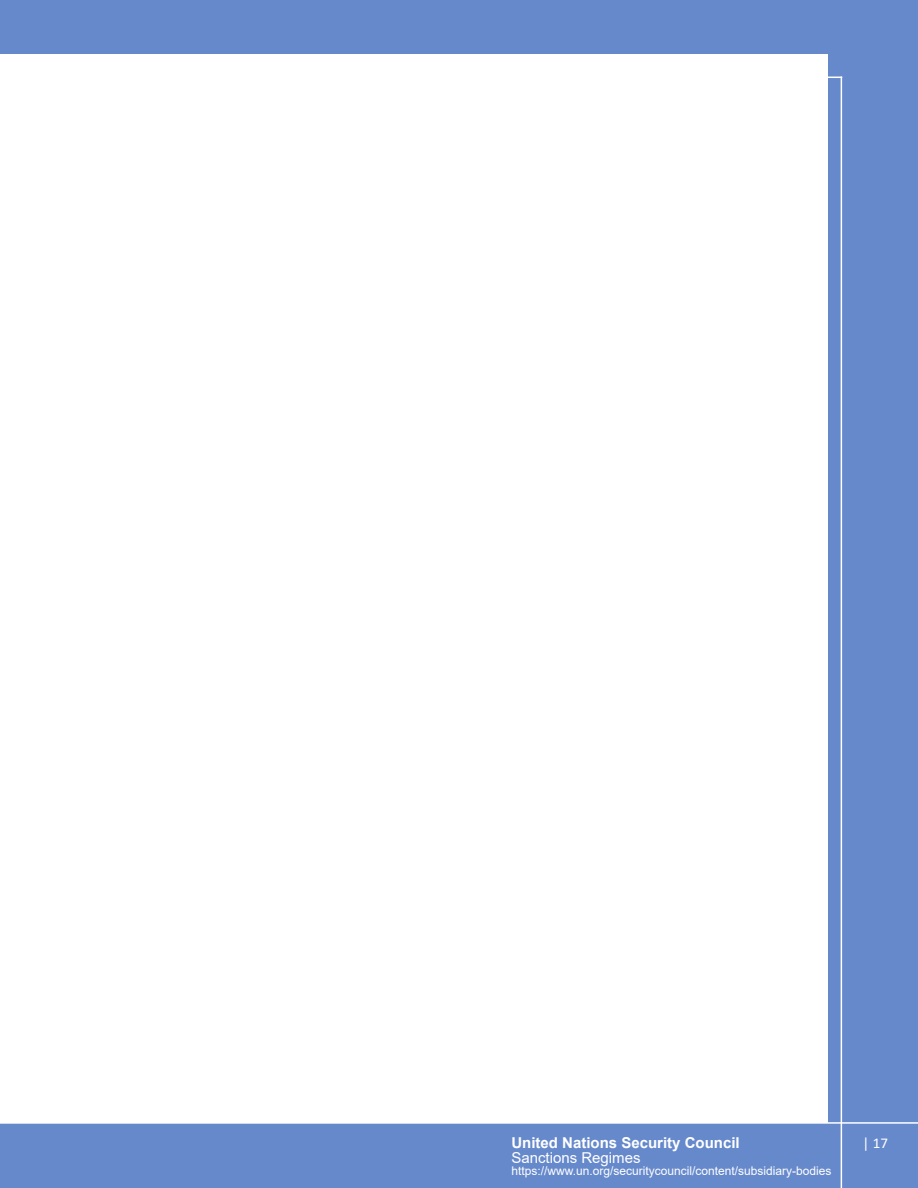
<style>
.page{position:relative;width:918px;height:1188px;background:#fff}
.page>*{position:absolute;margin:0;border:0;box-sizing:border-box;transform-origin:0 0}
.t1{font:700 15px "Arial";color:#fff}
.t2{font:15px "Arial";color:#fff}
.t3{font:15px "Calibri";color:#fff}
.t4{font:12px "Arial";color:#fff}
</style>
<div class="page">
<div style="left:0;top:1124px;width:918px;height:64px;background:#6689cc"></div>
<div style="left:0;top:0;width:918px;height:54px;background:#6689cc"></div>
<div style="left:828px;top:0;width:90px;height:1188px;background:#6689cc"></div>
<hr style="left:841px;top:77px;width:1px;height:1111px;background:#fff">
<svg style="left:828px;top:77px;width:13px;height:1px"></svg>
<hr style="left:0;top:1122px;width:918px;height:2px;background:#fff">
<hr style="left:0;top:1122px;width:1px;height:66px;background:#6689cc">
<p class="t1" style="left:511px;top:1132px;width:230px">United Nations Security Council</p>
<p class="t3" style="left:863px;top:1132px;width:27px">| 17</p>
<p class="t2" style="left:511px;top:1147px;width:131px">Sanctions Regimes</p>
<p class="t4" style="left:511px;top:1162px;width:322px">https://www.un.org/securitycouncil/content/subsidiary-bodies</p>
</div>
